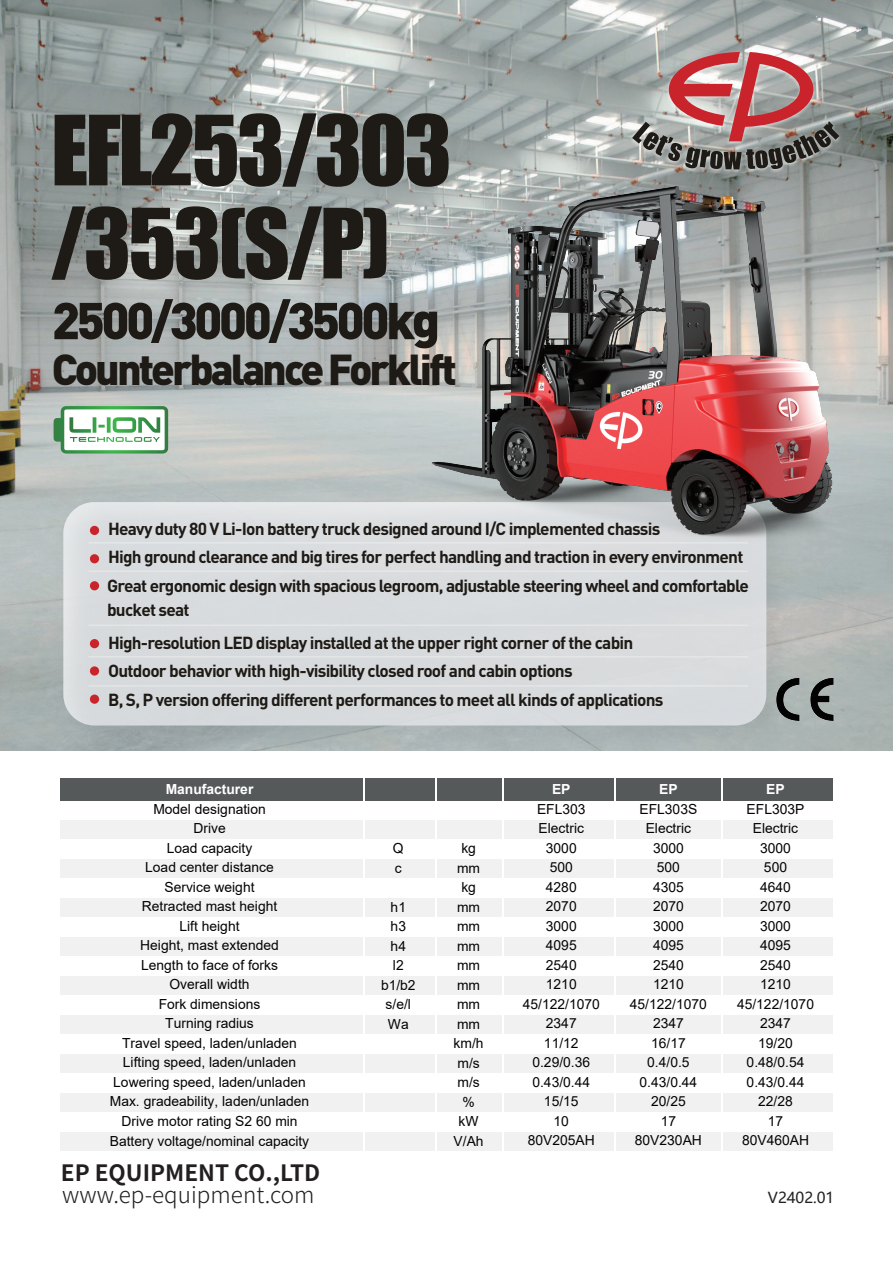
<style>
.page{position:relative;width:893px;height:1263px;background:#fff}
.page>*{position:absolute;margin:0;border:0;box-sizing:border-box;transform-origin:0 0}
.t1{font:89.4px/93px "Impact";letter-spacing:-.03em;color:#1e1a16}
.t2{font:900 51px "DIN";letter-spacing:-.07em;color:#1e1a16}
.t3{font:900 42.75px "DIN";letter-spacing:-.07em;color:#1e1a16}
.t4{font:300 22.5px "Source Han Sans CN";color:#231f20}
.t5{font:700 22.5px "Source Han Sans CN";color:#231f20}
.t6{font:700 17.25px/28.5px "DIN";letter-spacing:-.045em;color:#1e1a16}
.t7{font:15px "Microsoft Ya Hei";color:#231f20}
.t8{font:13.8px/19.5px "Arial";color:#030303;text-align:center}
.t9{font:700 13.8px "Arial";color:#fff}
</style>
<div class="page">
<div style="left:60px;top:777px;width:82px;height:23px;background:#56595a"></div>
<div style="left:141px;top:777px;width:270px;height:23px;background:#56595a"></div>
<div style="left:410px;top:777px;width:423px;height:23px;background:#56595a"></div>
<div style="left:60px;top:820px;width:82px;height:19px;background:#f1f1f1"></div>
<div style="left:141px;top:820px;width:271px;height:19px;background:#f1f1f1"></div>
<div style="left:411px;top:820px;width:422px;height:19px;background:#f1f1f1"></div>
<div style="left:60px;top:859px;width:82px;height:19px;background:#f1f1f1"></div>
<div style="left:141px;top:859px;width:271px;height:19px;background:#f1f1f1"></div>
<div style="left:411px;top:859px;width:422px;height:19px;background:#f1f1f1"></div>
<div style="left:60px;top:898px;width:82px;height:19px;background:#f1f1f1"></div>
<div style="left:141px;top:898px;width:271px;height:19px;background:#f1f1f1"></div>
<div style="left:411px;top:898px;width:422px;height:19px;background:#f1f1f1"></div>
<div style="left:60px;top:937px;width:82px;height:19px;background:#f1f1f1"></div>
<div style="left:141px;top:937px;width:271px;height:19px;background:#f1f1f1"></div>
<div style="left:411px;top:937px;width:422px;height:19px;background:#f1f1f1"></div>
<div style="left:60px;top:976px;width:82px;height:19px;background:#f1f1f1"></div>
<div style="left:141px;top:976px;width:271px;height:19px;background:#f1f1f1"></div>
<div style="left:411px;top:976px;width:422px;height:19px;background:#f1f1f1"></div>
<div style="left:60px;top:1015px;width:82px;height:19px;background:#f1f1f1"></div>
<div style="left:141px;top:1015px;width:271px;height:19px;background:#f1f1f1"></div>
<div style="left:411px;top:1015px;width:422px;height:19px;background:#f1f1f1"></div>
<div style="left:60px;top:1054px;width:82px;height:19px;background:#f1f1f1"></div>
<div style="left:141px;top:1054px;width:271px;height:19px;background:#f1f1f1"></div>
<div style="left:411px;top:1054px;width:422px;height:19px;background:#f1f1f1"></div>
<div style="left:60px;top:1093px;width:82px;height:19px;background:#f1f1f1"></div>
<div style="left:141px;top:1093px;width:271px;height:19px;background:#f1f1f1"></div>
<div style="left:411px;top:1093px;width:422px;height:19px;background:#f1f1f1"></div>
<div style="left:60px;top:1132px;width:82px;height:19px;background:#f1f1f1"></div>
<div style="left:141px;top:1132px;width:271px;height:19px;background:#f1f1f1"></div>
<div style="left:411px;top:1132px;width:422px;height:19px;background:#f1f1f1"></div>
<img style="left:0;top:0;width:893px;height:750px">
<img style="left:830px;top:671px;width:8px;height:53px">
<svg style="left:54px;top:406px;width:114px;height:48px"></svg>
<img style="left:577px;top:0;width:316px;height:225px">
<svg style="left:632px;top:52px;width:207px;height:117px;background:#a38584"></svg>
<img style="left:18px;top:457px;width:812px;height:333px">
<hr style="left:89px;top:570px;width:659px;height:2px;background:#fff">
<hr style="left:89px;top:542px;width:659px;height:2px;background:#fff">
<hr style="left:89px;top:624px;width:659px;height:2px;background:#fff">
<hr style="left:89px;top:656px;width:659px;height:2px;background:#fff">
<hr style="left:89px;top:685px;width:659px;height:2px;background:#fff">
<div style="left:90px;top:526px;width:9px;height:9px;background:#c9242b;border-radius:50%"></div>
<div style="left:90px;top:554px;width:9px;height:9px;background:#c9242b;border-radius:50%"></div>
<div style="left:90px;top:581px;width:9px;height:9px;background:#c9242b;border-radius:50%"></div>
<div style="left:90px;top:639px;width:9px;height:9px;background:#c9242b;border-radius:50%"></div>
<div style="left:90px;top:666px;width:9px;height:10px;background:#c9242b;border-radius:50%"></div>
<div style="left:90px;top:694px;width:9px;height:10px;background:#c9242b;border-radius:50%"></div>
<img style="left:400px;top:173px;width:472px;height:383px">
<hr style="left:363px;top:766px;width:2px;height:390px;background:#fff">
<hr style="left:435px;top:766px;width:2px;height:390px;background:#fff">
<hr style="left:502px;top:766px;width:1px;height:390px;background:#fff">
<hr style="left:614px;top:766px;width:2px;height:390px;background:#fff">
<hr style="left:721px;top:766px;width:2px;height:390px;background:#fff">
<h1 class="t1" style="left:51px;top:101px;width:402px">EFL253/303 /353(S/P)</h1>
<h2 class="t2" style="left:52px;top:287px;width:390px">2500/3000/3500kg</h2>
<h3 class="t3" style="left:52px;top:341px;width:407px">Counterbalance Forklift</h3>
<p class="t6" style="left:108px;top:514px;width:637px">Heavy duty 80 V Li-Ion battery truck designed around I/C implemented chassis<br>High ground clearance and big tires for perfect handling and traction in every environment</p>
<p class="t6" style="left:107px;top:573px;width:643px;line-height:24px">Great ergonomic design with spacious legroom, adjustable steering wheel and comfortable bucket seat</p>
<p class="t6" style="left:108px;top:628px;width:557px">High-resolution LED display installed at the upper right corner of the cabin<br>Outdoor behavior with high-visibility closed roof and cabin options<br>B, S, P version offering different performances to meet all kinds of applications</p>
<p class="t9" style="left:166px;top:780px;width:89px">Manufacturer</p>
<p class="t8" style="left:110px;top:799px;width:201px">Model designation<br>Drive<br>Load capacity<br>Load center distance<br>Service weight<br>Retracted mast height<br>Lift height<br>Height, mast extended<br>Length to face of forks<br>Overall width<br>Fork dimensions<br>Turning radius<br>Travel speed, laden/unladen<br>Lifting speed, laden/unladen<br>Lowering speed, laden/unladen<br>Max. gradeability, laden/unladen<br>Drive motor rating S2 60 min<br>Battery voltage/nominal capacity</p>
<h3 class="t5" style="left:61px;top:1160px;width:261px">EP EQUIPMENT CO.,LTD</h3>
<h3 class="t4" style="left:62px;top:1182px;width:254px">www.ep-equipment.com</h3>
<p class="t8" style="left:393px;top:838px;width:12px;text-align:left">Q c</p>
<p class="t8" style="left:381px;top:897px;width:36px">h1<br>h3<br>h4<br>l2 b1/b2 s/e/l<br>Wa</p>
<p class="t8" style="left:454px;top:838px;width:32px">kg mm kg mm mm mm mm mm mm mm km/h m/s m/s % kW<br>V/Ah</p>
<p class="t9" style="left:552px;top:779px;width:20px">EP</p>
<p class="t8" style="left:523px;top:799px;width:79px">EFL303<br>Electric<br>3000<br>500<br>4280<br>2070<br>3000<br>4095<br>2540<br>1210<br>45/122/1070<br>2347<br>11/12<br>0.29/0.36<br>0.43/0.44<br>15/15<br>10<br>80V205AH</p>
<p class="t9" style="left:659px;top:779px;width:20px">EP</p>
<p class="t8" style="left:630px;top:799px;width:79px">EFL303S<br>Electric<br>3000<br>500<br>4305<br>2070<br>3000<br>4095<br>2540<br>1210<br>45/122/1070<br>2347<br>16/17<br>0.4/0.5<br>0.43/0.44<br>20/25<br>17<br>80V230AH</p>
<p class="t9" style="left:766px;top:780px;width:20px">EP</p>
<p class="t8" style="left:737px;top:799px;width:79px">EFL303P<br>Electric<br>3000<br>500<br>4640<br>2070<br>3000<br>4095<br>2540<br>1210<br>45/122/1070<br>2347<br>19/20<br>0.48/0.54<br>0.43/0.44<br>22/28<br>17<br>80V460AH</p>
<p class="t7" style="left:768px;top:1187px;width:68px">V2402.01</p>
</div>
